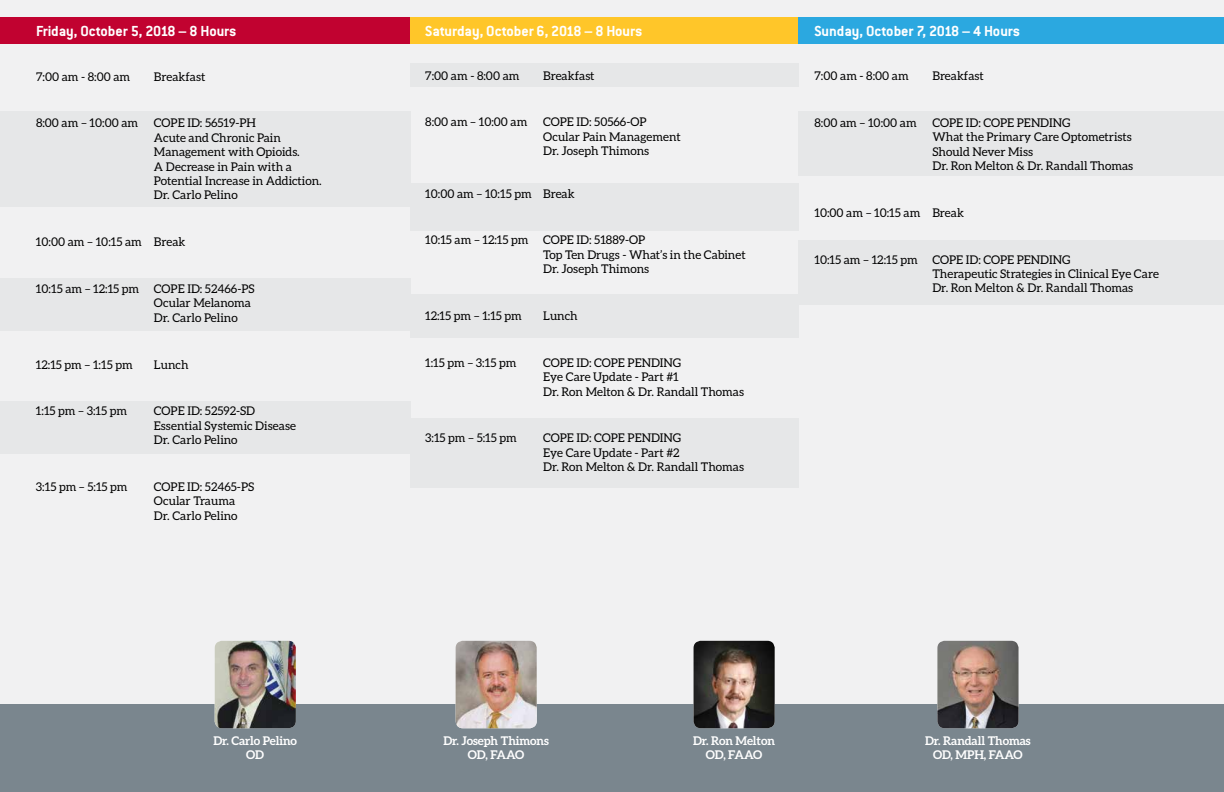
<style>
.page{position:relative;width:1224px;height:792px;background:#f1f1f2}
.page>*{position:absolute;margin:0;border:0;box-sizing:border-box;transform-origin:0 0}
.t1{font:700 16px "Conduit ITC";color:#fff}
.t2{font:12px/14.4px "Aleo";color:#000}
.t3{font:700 12px/14.4px "Aleo";letter-spacing:-.01em;color:#fff;text-align:center}
</style>
<div class="page">
<div style="left:0;top:17px;width:410px;height:26px;background:#c10230"></div>
<div style="left:0;top:112px;width:410px;height:95px;background:#e6e7e8"></div>
<div style="left:0;top:278px;width:411px;height:52px;background:#e6e7e8"></div>
<div style="left:0;top:401px;width:410px;height:52px;background:#e6e7e8"></div>
<div style="left:410px;top:63px;width:389px;height:24px;background:#e6e7e8"></div>
<div style="left:410px;top:183px;width:389px;height:48px;background:#e6e7e8"></div>
<div style="left:799px;top:112px;width:425px;height:64px;background:#e6e7e8"></div>
<div style="left:799px;top:240px;width:425px;height:64px;background:#e6e7e8"></div>
<div style="left:410px;top:294px;width:389px;height:44px;background:#e6e7e8"></div>
<div style="left:410px;top:419px;width:389px;height:69px;background:#e6e7e8"></div>
<div style="left:410px;top:17px;width:420px;height:26px;background:#ffc629"></div>
<div style="left:799px;top:17px;width:425px;height:26px;background:#2ba8e0"></div>
<div style="left:0;top:705px;width:1224px;height:87px;background:#7a868e"></div>
<img style="left:215px;top:641px;width:81px;height:87px">
<img style="left:456px;top:641px;width:81px;height:87px">
<img style="left:694px;top:641px;width:81px;height:87px">
<img style="left:937px;top:641px;width:82px;height:87px">
<h1 class="t1" style="left:36px;top:22px;width:202px">Friday, October 5, 2018 – 8 Hours</h1>
<p class="t2" style="left:36px;top:69px;width:96px">7:00 am - 8:00 am</p>
<p class="t2" style="left:154px;top:69px;width:53px">Breakfast</p>
<p class="t2" style="left:36px;top:116px;width:104px">8:00 am – 10:00 am</p>
<p class="t2" style="left:154px;top:116px;width:169px">COPE ID: 56519-PH<br>Acute and Chronic Pain<br>Management with Opioids.<br>A Decrease in Pain with a<br>Potential Increase in Addiction.<br>Dr. Carlo Pelino</p>
<p class="t2" style="left:36px;top:235px;width:151px">10:00 am – 10:15 am Break</p>
<p class="t2" style="left:154px;top:281px;width:102px;text-indent:-118px">10:15 am – 12:15 pm COPE ID: 52466-PS<br>Ocular Melanoma<br>Dr. Carlo Pelino</p>
<p class="t2" style="left:36px;top:357px;width:98px">12:15 pm – 1:15 pm</p>
<p class="t2" style="left:154px;top:357px;width:36px">Lunch</p>
<p class="t2" style="left:36px;top:404px;width:93px">1:15 pm – 3:15 pm</p>
<p class="t2" style="left:154px;top:404px;width:144px">COPE ID: 52592-SD<br>Essential Systemic Disease<br>Dr. Carlo Pelino</p>
<p class="t2" style="left:36px;top:479px;width:93px">3:15 pm – 5:15 pm</p>
<p class="t2" style="left:154px;top:479px;width:102px">COPE ID: 52465-PS<br>Ocular Trauma<br>Dr. Carlo Pelino</p>
<h1 class="t1" style="left:425px;top:22px;width:219px">Saturday, October 6, 2018 – 8 Hours</h1>
<p class="t2" style="left:425px;top:68px;width:96px">7:00 am - 8:00 am</p>
<p class="t2" style="left:543px;top:68px;width:53px">Breakfast</p>
<p class="t2" style="left:425px;top:115px;width:104px">8:00 am – 10:00 am</p>
<p class="t2" style="left:543px;top:115px;width:139px">COPE ID: 50566-OP<br>Ocular Pain Management<br>Dr. Joseph Thimons</p>
<p class="t2" style="left:425px;top:186px;width:151px">10:00 am – 10:15 pm Break</p>
<p class="t2" style="left:543px;top:233px;width:204px;text-indent:-118px">10:15 am – 12:15 pm COPE ID: 51889-OP<br>Top Ten Drugs - What’s in the Cabinet<br>Dr. Joseph Thimons</p>
<p class="t2" style="left:425px;top:308px;width:98px">12:15 pm – 1:15 pm</p>
<p class="t2" style="left:543px;top:308px;width:36px">Lunch</p>
<p class="t2" style="left:425px;top:355px;width:93px">1:15 pm – 3:15 pm</p>
<p class="t2" style="left:543px;top:355px;width:202px">COPE ID: COPE PENDING<br>Eye Care Update - Part #1<br>Dr. Ron Melton &amp; Dr. Randall Thomas</p>
<p class="t2" style="left:425px;top:431px;width:93px">3:15 pm – 5:15 pm</p>
<p class="t2" style="left:543px;top:431px;width:202px">COPE ID: COPE PENDING<br>Eye Care Update - Part #2<br>Dr. Ron Melton &amp; Dr. Randall Thomas</p>
<h1 class="t1" style="left:814px;top:22px;width:207px">Sunday, October 7, 2018 – 4 Hours</h1>
<p class="t2" style="left:814px;top:68px;width:96px">7:00 am - 8:00 am</p>
<p class="t2" style="left:932px;top:68px;width:53px">Breakfast</p>
<p class="t2" style="left:814px;top:115px;width:104px">8:00 am – 10:00 am</p>
<p class="t2" style="left:932px;top:115px;width:202px">COPE ID: COPE PENDING<br>What the Primary Care Optometrists<br>Should Never Miss<br>Dr. Ron Melton &amp; Dr. Randall Thomas</p>
<p class="t2" style="left:814px;top:205px;width:151px">10:00 am – 10:15 am Break</p>
<p class="t2" style="left:932px;top:252px;width:228px;text-indent:-118px">10:15 am – 12:15 pm COPE ID: COPE PENDING<br>Therapeutic Strategies in Clinical Eye Care<br>Dr. Ron Melton &amp; Dr. Randall Thomas</p>
<p class="t3" style="left:213px;top:733px;width:85px">Dr. Carlo Pelino<br>OD</p>
<p class="t3" style="left:443px;top:733px;width:107px">Dr. Joseph Thimons<br>OD, FAAO</p>
<p class="t3" style="left:693px;top:733px;width:84px">Dr. Ron Melton<br>OD, FAAO</p>
<p class="t3" style="left:925px;top:733px;width:107px">Dr. Randall Thomas<br>OD, MPH, FAAO</p>
</div>
